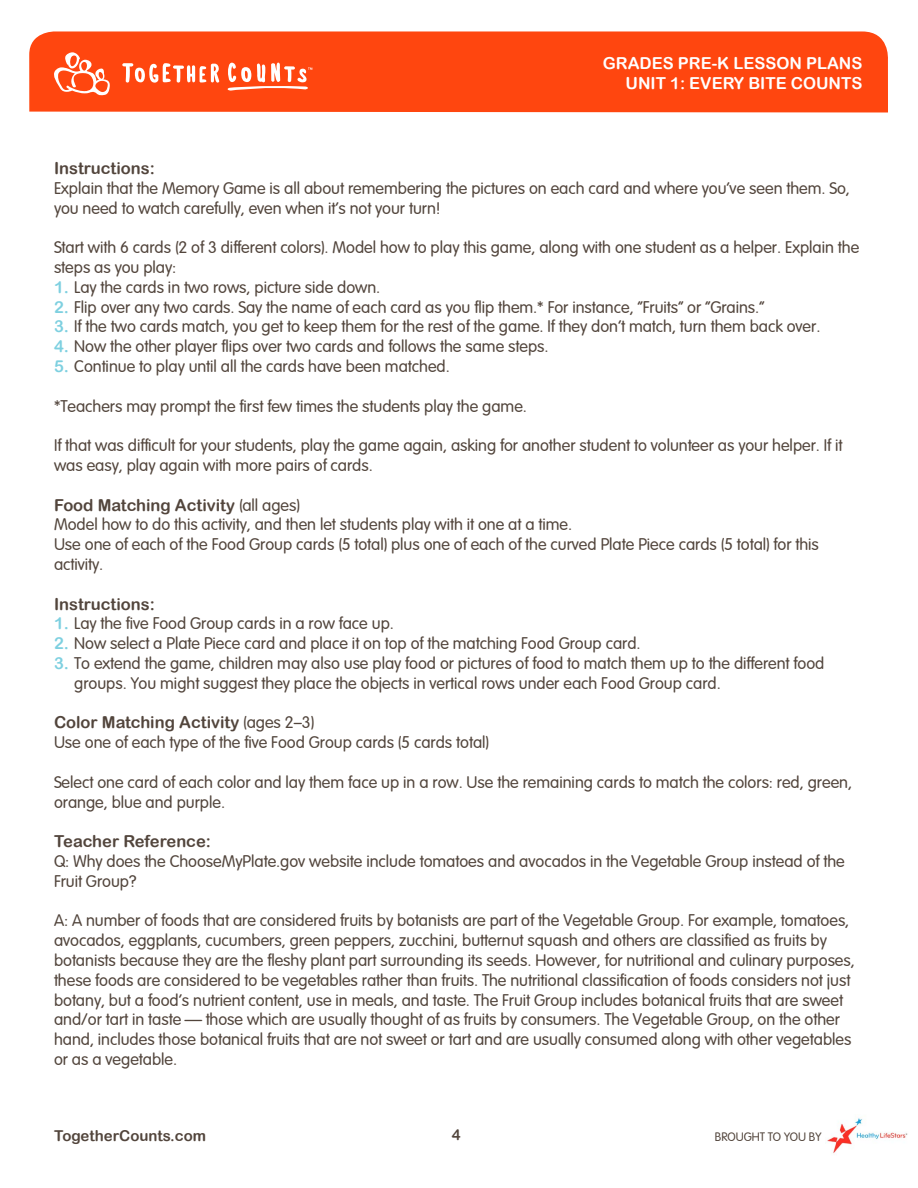
<style>
.page{position:relative;width:918px;height:1188px;background:#fff}
.page>*{position:absolute;margin:0;border:0;box-sizing:border-box;transform-origin:0 0}
.Body{font:16.5px/19.8px "Arial Rounded";color:#52453c}
.Numbered_list{font:16.5px/19.8px "Arial Rounded";color:#52453c}
.Body-2{font:16.5px "Arial Rounded MT Bold";color:#52453c}
.t1{font:16.5px/19.8px "Arial Rounded MT Bold";color:#fff;text-align:right}
.t2{font:15px "Arial Rounded MT Bold";color:#52453c}
.t3{font:12px "Arial Rounded";color:#52453c}
.s1{font-family:"Arial Rounded MT Bold";color:#7ed0e0}
.s2{font-family:"Arial Rounded"}
</style>
<div class="page">
<div style="left:29px;top:31px;width:859px;height:81px;background:#ff460f"></div>
<svg style="left:53px;top:52px;width:57px;height:44px"></svg>
<svg style="left:122px;top:63px;width:97px;height:20px"></svg>
<svg style="left:227px;top:63px;width:85px;height:28px"></svg>
<img style="left:827px;top:1118px;width:81px;height:36px">
<p class="t1" style="left:603px;top:53px;width:261px">GRADES PRE-K LESSON PLANS<br>UNIT 1: EVERY BITE COUNTS</p>
<p class="Body-2" style="left:54px;top:158px;width:102px">Instructions:</p>
<p class="Body" style="left:54px;top:177px;width:797px">Explain that the Memory Game is all about remembering the pictures on each card and where you’ve seen them. So, you need to watch carefully, even when it’s not your turn!</p>
<p class="Body" style="left:54px;top:236px;width:807px">Start with 6 cards (2 of 3 different colors). Model how to play this game, along with one student as a helper. Explain the steps as you play:</p>
<p class="Numbered_list" style="left:54px;top:276px;width:328px"><span class="s1">1.</span> Lay the cards in two rows, picture side down.</p>
<p class="Numbered_list" style="left:54px;top:296px;width:712px"><span class="s1">2.</span> Flip over any two cards. Say the name of each card as you flip them.* For instance, “Fruits” or “Grains.”</p>
<p class="Numbered_list" style="left:54px;top:315px;width:768px"><span class="s1">3.</span> If the two cards match, you get to keep them for the rest of the game. If they don’t match, turn them back over.</p>
<p class="Numbered_list" style="left:54px;top:335px;width:496px"><span class="s1">4.</span> Now the other player flips over two cards and follows the same steps.</p>
<p class="Numbered_list" style="left:54px;top:355px;width:397px"><span class="s1">5.</span> Continue to play until all the cards have been matched.</p>
<p class="Body" style="left:54px;top:395px;width:474px">*Teachers may prompt the first few times the students play the game.</p>
<p class="Body" style="left:54px;top:434px;width:790px">If that was difficult for your students, play the game again, asking for another student to volunteer as your helper. If it was easy, play again with more pairs of cards.</p>
<p class="Body-2" style="left:54px;top:495px;width:247px">Food Matching Activity <span class="s2">(all ages)</span></p>
<p class="Body" style="left:54px;top:513px;width:520px">Model how to do this activity, and then let students play with it one at a time.</p>
<p class="Body" style="left:54px;top:533px;width:766px">Use one of each of the Food Group cards (5 total) plus one of each of the curved Plate Piece cards (5 total) for this activity.</p>
<p class="Body-2" style="left:54px;top:594px;width:102px">Instructions:</p>
<p class="Numbered_list" style="left:54px;top:612px;width:341px"><span class="s1">1.</span> Lay the five Food Group cards in a row face up.</p>
<p class="Numbered_list" style="left:54px;top:632px;width:588px"><span class="s1">2.</span> Now select a Plate Piece card and place it on top of the matching Food Group card.</p>
<p class="Numbered_list" style="left:74px;top:652px;width:752px;text-indent:-20px"><span class="s1">3.</span> To extend the game, children may also use play food or pictures of food to match them up to the different food groups. You might suggest they place the objects in vertical rows under each Food Group card.</p>
<p class="Body-2" style="left:54px;top:713px;width:262px">Color Matching Activity <span class="s2">(ages 2–3)</span></p>
<p class="Body" style="left:54px;top:731px;width:436px">Use one of each type of the five Food Group cards (5 cards total)</p>
<p class="Body" style="left:54px;top:771px;width:800px">Select one card of each color and lay them face up in a row. Use the remaining cards to match the colors: red, green, orange, blue and purple.</p>
<p class="Body-2" style="left:54px;top:832px;width:159px">Teacher Reference:</p>
<p class="Body" style="left:54px;top:850px;width:792px">Q: Why does the ChooseMyPlate.gov website include tomatoes and avocados in the Vegetable Group instead of the<br>Fruit Group?</p>
<p class="Body" style="left:54px;top:909px;width:802px">A: A number of foods that are considered fruits by botanists are part of the Vegetable Group. For example, tomatoes, avocados, eggplants, cucumbers, green peppers, zucchini, butternut squash and others are classified as fruits by botanists because they are the fleshy plant part surrounding its seeds. However, for nutritional and culinary purposes, these foods are considered to be vegetables rather than fruits. The nutritional classification of foods considers not just botany, but a food’s nutrient content, use in meals, and taste. The Fruit Group includes botanical fruits that are sweet and/or tart in taste — those which are usually thought of as fruits by consumers. The Vegetable Group, on the other hand, includes those botanical fruits that are not sweet or tart and are usually consumed along with other vegetables or as a vegetable.</p>
<p class="t2" style="left:54px;top:1127px;width:154px">TogetherCounts.com</p>
<p class="t2" style="left:452px;top:1126px;width:10px">4</p>
<p class="t3" style="left:715px;top:1128px;width:108px">BROUGHT TO YOU BY</p>
</div>
